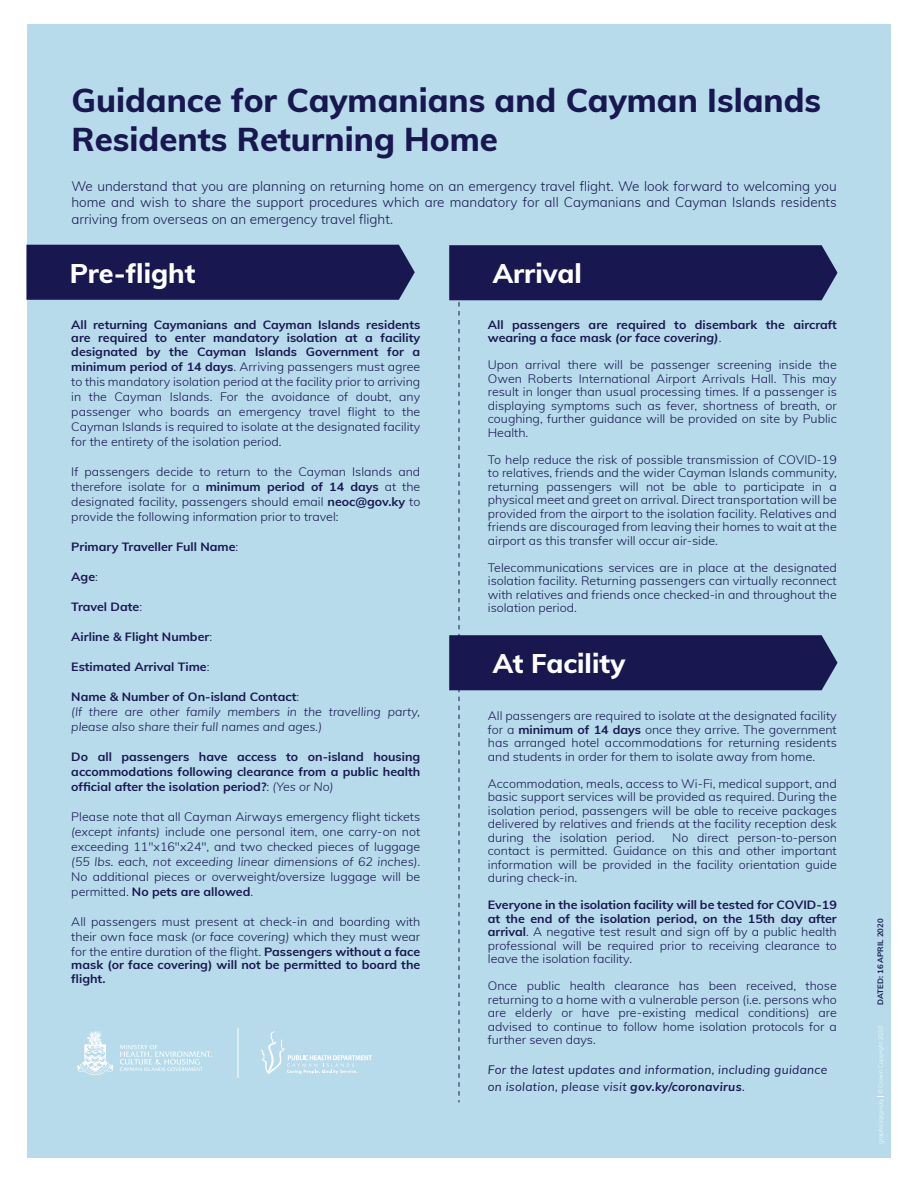
<style>
.page{position:relative;width:918px;height:1188px;background:#fff}
.page>*{position:absolute;margin:0;border:0;box-sizing:border-box;transform-origin:0 0}
.t1{font:800 33px/39px "Muli";color:#191750}
.t2{font:800 27px "Muli";color:#fff}
.t3{font:300 13.5px/16.5px "Muli";color:#191750;text-align:justify}
.t4{font:300 12px/13.5px "Muli";color:#191750;text-align:justify;scale:1.04 1}
.t5{font:700 12px/13.5px "Muli";color:#191750;text-align:justify;scale:1.04 1}
.t6{font:italic 300 12px/15px "Muli";color:#191750;scale:1.04 1}
.t7{font:italic 12px/16.5px "Muli";letter-spacing:.025em;color:#191750}
.t8{font:700 7.8px "Muli";color:#191750}
.s1{font-weight:700}
.s2{font-weight:300}
.s3{font-weight:700;font-style:normal}
.s4{font-style:normal}
.s5{font-weight:300;font-style:italic}
.s6{font-style:italic}
</style>
<div class="page">
<div style="left:27px;top:24px;width:864px;height:1134px;background:#b7dbeb"></div>
<hr style="left:238px;top:1028px;width:1px;height:50px;background:#fff">
<svg style="left:77px;top:1031px;width:36px;height:44px"></svg>
<svg style="left:120px;top:1045px;width:92px;height:26px"></svg>
<svg style="left:260px;top:1031px;width:112px;height:43px"></svg>
<svg style="left:878px;top:1026px;width:6px;height:118px"></svg>
<div style="left:26px;top:245px;width:389px;height:55px;background:#191750"></div>
<svg style="left:449px;top:245px;width:389px;height:857px"></svg>
<h1 class="t1" style="left:71px;top:79px;width:751px">Guidance for Caymanians and Cayman Islands<br>Residents Returning Home</h1>
<p class="t3" style="left:71px;top:177px;width:767px">We understand that you are planning on returning home on an emergency travel flight. We look forward to welcoming you home and wish to share the support procedures which are mandatory for all Caymanians and Cayman Islands residents arriving from overseas on an emergency travel flight.</p>
<h2 class="t2" style="left:70px;top:253px;width:127px">Pre-flight</h2>
<h2 class="t2" style="left:493px;top:254px;width:91px">Arrival</h2>
<p class="t5" style="left:71px;top:317px;width:337px">All returning Caymanians and Cayman Islands residents are required to enter mandatory isolation at a facility designated by the Cayman Islands Government for a</p>
<p class="t4" style="left:71px;top:358px;width:337px;line-height:15px"><span class="s1">minimum period of 14 days</span>. Arriving passengers must agree to this mandatory isolation period at the facility prior to arriving in the Cayman Islands. For the avoidance of doubt, any passenger who boards an emergency travel flight to the Cayman Islands is required to isolate at the designated facility for the entirety of the isolation period.</p>
<p class="t4" style="left:71px;top:463px;width:337px;line-height:15px">If passengers decide to return to the Cayman Islands and therefore isolate for a <span class="s1">minimum period of 14 days</span> at the designated facility, passengers should email <span class="s1">neoc@gov.ky</span> to provide the following information prior to travel:</p>
<p class="t5" style="left:71px;top:539px;width:162px">Primary Traveller Full Name<span class="s2">:</span></p>
<p class="t5" style="left:71px;top:569px;width:27px">Age<span class="s2">:</span></p>
<p class="t5" style="left:71px;top:599px;width:70px">Travel Date<span class="s2">:</span></p>
<p class="t5" style="left:71px;top:629px;width:137px">Airline &amp; Flight Number<span class="s2">:</span></p>
<p class="t5" style="left:71px;top:659px;width:134px">Estimated Arrival Time<span class="s2">:</span></p>
<p class="t6" style="left:71px;top:688px;width:337px"><span class="s3">Name &amp; Number of On-island Contact</span><span class="s4">:<br></span>(If there are other family members in the travelling party, please also share their full names and ages.)</p>
<p class="t5" style="left:71px;top:748px;width:337px;line-height:15px">Do all passengers have access to on-island housing accommodations following clearance from a public health official after the isolation period?<span class="s2">:</span> <span class="s5">(Yes or No)</span></p>
<p class="t4" style="left:71px;top:808px;width:337px;line-height:15px">Please note that all Cayman Airways emergency flight tickets <span class="s6">(except infants)</span> include one personal item, one carry-on not exceeding 11"x16"x24", and two checked pieces of luggage <span class="s6">(55 lbs. each, not exceeding linear dimensions of 62 inches)</span>.<br>No additional pieces or overweight/oversize luggage will be permitted. <span class="s1">No pets are allowed</span>.</p>
<p class="t4" style="left:71px;top:913px;width:337px;line-height:15px">All passengers must present at check-in and boarding with their own face mask <span class="s6">(or face covering)</span> which they must wear for the entire duration of the flight. <span class="s1">Passengers without a face</span></p>
<p class="t5" style="left:71px;top:957px;width:337px">mask (or face covering) will not be permitted to board the flight.</p>
<p class="t5" style="left:488px;top:317px;width:337px">All passengers are required to disembark the aircraft wearing a face mask <span class="s6">(or face covering)</span><span class="s2">.</span></p>
<p class="t4" style="left:488px;top:357px;width:337px">Upon arrival there will be passenger screening inside the Owen Roberts International Airport Arrivals Hall. This may result in longer than usual processing times. If a passenger is displaying symptoms such as fever, shortness of breath, or coughing, further guidance will be provided on site by Public Health.</p>
<p class="t4" style="left:488px;top:452px;width:337px">To help reduce the risk of possible transmission of COVID-19 to relatives, friends and the wider Cayman Islands community, returning passengers will not be able to participate in a physical meet and greet on arrival. Direct transportation will be provided from the airport to the isolation facility. Relatives and friends are discouraged from leaving their homes to wait at the airport as this transfer will occur air-side.</p>
<p class="t4" style="left:488px;top:560px;width:337px">Telecommunications services are in place at the designated isolation facility. Returning passengers can virtually reconnect with relatives and friends once checked-in and throughout the isolation period.</p>
<h2 class="t2" style="left:493px;top:644px;width:134px">At Facility</h2>
<p class="t4" style="left:488px;top:708px;width:337px">All passengers are required to isolate at the designated facility for a <span class="s1">minimum of 14 days</span> once they arrive. The government has arranged hotel accommodations for returning residents and students in order for them to isolate away from home.</p>
<p class="t4" style="left:488px;top:776px;width:337px">Accommodation, meals, access to Wi-Fi, medical support, and basic support services will be provided as required. During the isolation period, passengers will be able to receive packages delivered by relatives and friends at the facility reception desk during the isolation period.</p>
<p class="t4" style="left:488px;top:830px;width:337px;text-indent:184px">No direct person-to-person contact is permitted. Guidance on this and other important information will be provided in the facility orientation guide during check-in.</p>
<p class="t4" style="left:488px;top:897px;width:337px"><span class="s1">Everyone in the isolation facility will be tested for COVID-19 at the end of the isolation period, on the 15th day after arrival</span>. A negative test result and sign off by a public health professional will be required prior to receiving clearance to leave the isolation facility.</p>
<p class="t4" style="left:488px;top:978px;width:337px">Once public health clearance has been received, those returning to a home with a vulnerable person (i.e. persons who are elderly or have pre-existing medical conditions) are advised to continue to follow home isolation protocols for a further seven days.</p>
<p class="t7" style="left:488px;top:1061px;width:341px">For the latest updates and information, including guidance on isolation, please visit <span class="s1">gov.ky/coronavirus</span>.</p>
<p class="t8" style="left:875px;top:1005px;width:87px;rotate:-90deg">DATED: 16 APRIL 2020</p>
</div>
